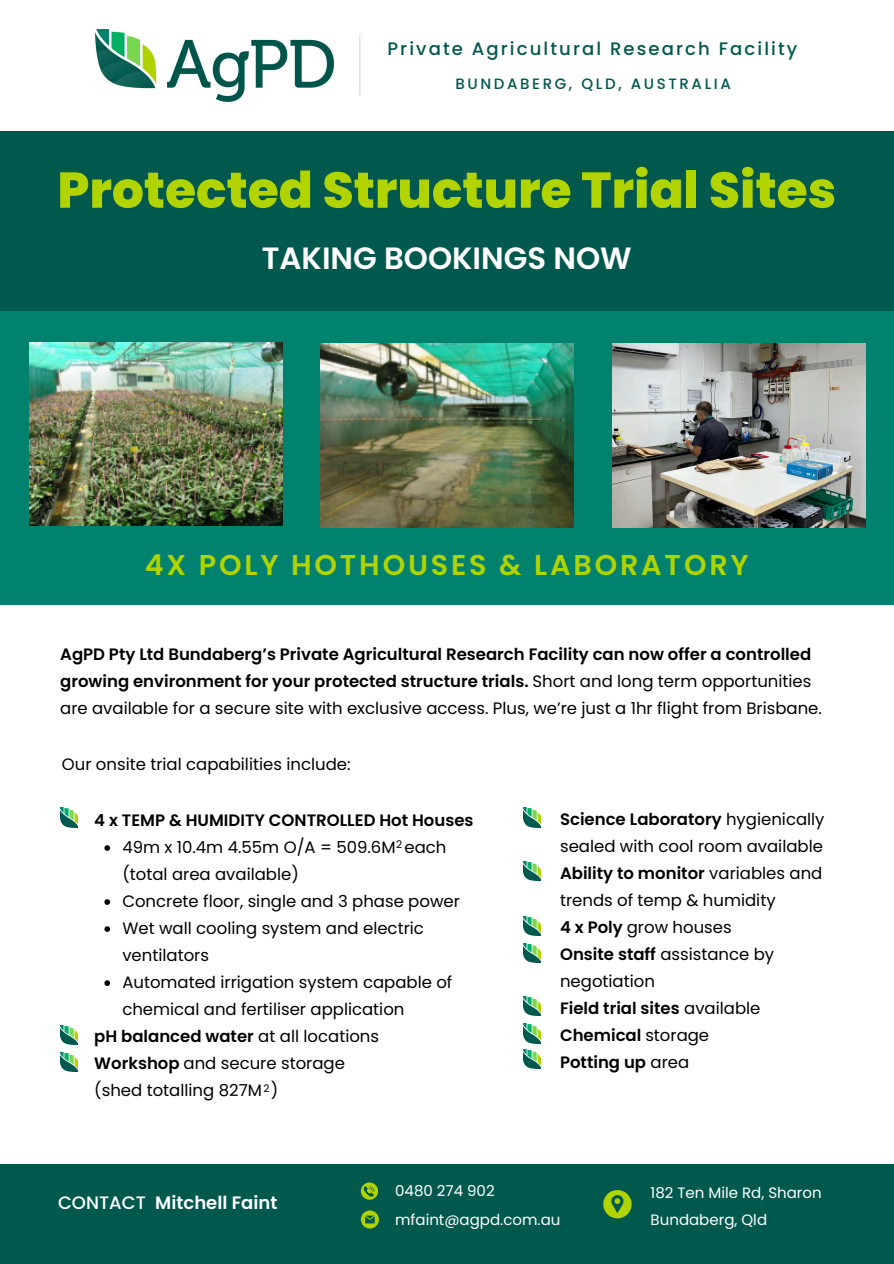
<style>
.page{position:relative;width:894px;height:1264px;background:#fff}
.page>*{position:absolute;margin:0;border:0;box-sizing:border-box;transform-origin:0 0}
.t1{font:800 50.25px "Poppins";color:#b1d400}
.t2{font:600 30.75px "Poppins";color:#fff}
.t3{font:600 28.65px "Poppins";letter-spacing:.1em;color:#b1d400}
.t4{font:500 18px "Poppins";letter-spacing:.115em;color:#01594e}
.t5{font:600 18px "Poppins";color:#fff}
.t6{font:16.5px/27px "Poppins";color:#000}
.t7{font:600 16.5px/27px "Poppins";color:#000}
.t8{font:15px "Poppins";color:#fff}
.t9{font:500 15px "Poppins";letter-spacing:.175em;color:#01594e}
.t10{font:10.5px "Poppins";color:#000}
.s1{font-weight:400}
.s2{font-weight:600}
.s3{font-weight:500}
</style>
<div class="page">
<div style="left:0;top:310px;width:893px;height:294px;background:#00826e"></div>
<img style="left:321px;top:343px;width:252px;height:184px">
<img style="left:30px;top:342px;width:252px;height:184px">
<div style="left:0;top:132px;width:893px;height:179px;background:#01594e"></div>
<img style="left:95px;top:30px;width:266px;height:72px">
<img style="left:612px;top:343px;width:252px;height:184px">
<div style="left:0;top:1164px;width:893px;height:99px;background:#01594e"></div>
<svg style="left:361px;top:1210px;width:18px;height:18px"></svg>
<svg style="left:361px;top:1182px;width:16px;height:17px"></svg>
<svg style="left:603px;top:1190px;width:28px;height:28px"></svg>
<img style="left:60px;top:808px;width:17px;height:19px">
<img style="left:60px;top:1025px;width:17px;height:19px">
<img style="left:523px;top:916px;width:17px;height:19px">
<img style="left:523px;top:943px;width:17px;height:19px">
<img style="left:523px;top:808px;width:17px;height:19px">
<img style="left:60px;top:1052px;width:17px;height:19px">
<img style="left:523px;top:996px;width:17px;height:19px">
<img style="left:523px;top:1023px;width:17px;height:20px">
<img style="left:523px;top:1049px;width:17px;height:19px">
<img style="left:523px;top:861px;width:17px;height:19px">
<svg style="left:104px;top:845px;width:6px;height:5px"></svg>
<svg style="left:104px;top:899px;width:6px;height:5px"></svg>
<svg style="left:104px;top:926px;width:6px;height:5px"></svg>
<svg style="left:104px;top:980px;width:6px;height:5px"></svg>
<p class="t4" style="left:387px;top:36px;width:411px">Private Agricultural Research Facility</p>
<p class="t9" style="left:455px;top:74px;width:277px">BUNDABERG, QLD, AUSTRALIA</p>
<h4 class="t1" style="left:57px;top:155px;width:780px">Protected Structure Trial Sites</h4>
<h4 class="t2" style="left:262px;top:236px;width:371px">TAKING BOOKINGS NOW</h4>
<p class="t3" style="left:145px;top:545px;width:605px">4X POLY HOTHOUSES &amp; LABORATORY</p>
<p class="t7" style="left:60px;top:640px;width:763px">AgPD Pty Ltd Bundaberg’s Private Agricultural Research Facility can now offer a controlled growing environment for your protected structure trials. <span class="s1">Short and long term opportunities are available for a secure site with exclusive access. Plus, we’re just a 1hr flight from Brisbane.</span></p>
<p class="t6" style="left:62px;top:751px;width:290px">Our onsite trial capabilities include:</p>
<p class="t7" style="left:94px;top:806px;width:380px">4 x TEMP &amp; HUMIDITY CONTROLLED Hot Houses</p>
<p class="t6" style="left:122px;top:833px;width:325px">49m x 10.4m 4.55m O/A = 509.6M each (total area available)</p>
<p class="t6" style="left:122px;top:887px;width:339px">Concrete floor, single and 3 phase power</p>
<p class="t6" style="left:122px;top:914px;width:303px">Wet wall cooling system and electric ventilators</p>
<p class="t6" style="left:122px;top:968px;width:331px">Automated irrigation system capable of chemical and fertiliser application</p>
<h4 class="t6" style="left:94px;top:1022px;width:286px"><span class="s2">pH balanced water</span> at all locations<br><span class="s2">Workshop</span> and secure storage (shed totalling 827M )</h4>
<p class="t10" style="left:396px;top:836px;width:8px">2</p>
<p class="t10" style="left:263px;top:1081px;width:8px">2</p>
<p class="t6" style="left:560px;top:805px;width:266px"><span class="s2">Science Laboratory</span> hygienically sealed with cool room available<br><span class="s2">Ability to monitor</span> variables and trends of temp &amp; humidity<br><span class="s2">4 x Poly</span> grow houses<br><span class="s2">Onsite staff</span> assistance by negotiation<br><span class="s2">Field trial sites</span> available<br><span class="s2">Chemical</span> storage<br><span class="s2">Potting up</span> area</p>
<h3 class="t5" style="left:58px;top:1190px;width:221px"><span class="s3">CONTACT</span> Mitchell Faint</h3>
<p class="t8" style="left:395px;top:1180px;width:101px">0480 274 902</p>
<p class="t8" style="left:395px;top:1209px;width:167px">mfaint@agpd.com.au</p>
<p class="t8" style="left:650px;top:1181px;width:173px">182 Ten Mile Rd, Sharon</p>
<p class="t8" style="left:650px;top:1208px;width:118px">Bundaberg, Qld</p>
</div>
